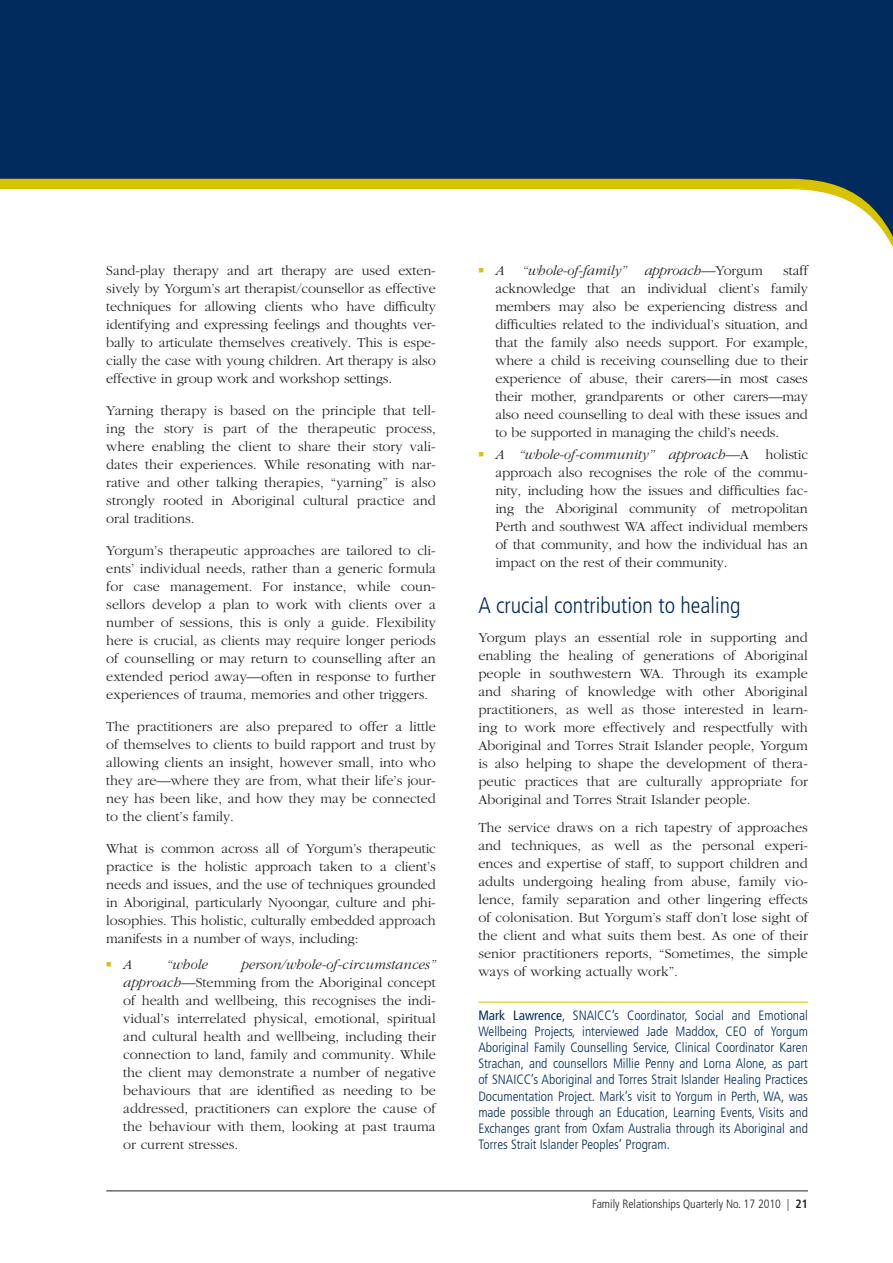
<style>
.page{position:relative;width:893px;height:1263px;background:#fff}
.page>*{position:absolute;margin:0;border:0;box-sizing:border-box;transform-origin:0 0}
.t1{font:300 condensed 22.5px "Frutiger";color:#002b5c}
.t2{font:300 14.25px/18px "Garamond";color:#231f20;text-align:justify}
.t3{font:italic 300 14.25px "Garamond";letter-spacing:-.01em;color:#231f20}
.t4{font:300 condensed 13.5px/16.2px "Frutiger";color:#002b5c;text-align:justify}
.t5{font:300 condensed 12px "Frutiger";color:#231f20}
.s1{font-style:italic}
.s2{font-weight:400}
.s3{font-style:normal}
.s4{font-weight:700}
</style>
<div class="page">
<hr style="left:106px;top:1190px;width:702px;height:1px;background:#231f20">
<svg style="left:0;top:0;width:893px;height:247px;fill:#002b5c"></svg>
<hr style="left:478px;top:1002px;width:330px;height:1px;background:#d7c300">
<p class="t2" style="left:106px;top:262px;width:331px">Sand-play therapy and art therapy are used exten&shy;sively by Yorgum’s art therapist/counsellor as effective techniques for allowing clients who have difficulty identifying and expressing feelings and thoughts ver&shy;bally to articulate themselves creatively. This is espe&shy;cially the case with young children. Art therapy is also effective in group work and workshop settings.</p>
<p class="t2" style="left:106px;top:402px;width:331px">Yarning therapy is based on the principle that tell&shy;ing the story is part of the therapeutic process, where enabling the client to share their story vali&shy;dates their experiences. While resonating with nar&shy;rative and other talking therapies, “yarning” is also strongly rooted in Aboriginal cultural practice and oral traditions.</p>
<p class="t2" style="left:106px;top:542px;width:331px">Yorgum’s therapeutic approaches are tailored to cli&shy;ents’ individual needs, rather than a generic formula for case management. For instance, while coun&shy;sellors develop a plan to work with clients over a number of sessions, this is only a guide. Flexibility here is crucial, as clients may require longer periods of counselling or may return to counselling after an extended period away—often in response to further experiences of trauma, memories and other triggers.</p>
<p class="t2" style="left:106px;top:718px;width:331px">The practitioners are also prepared to offer a little of themselves to clients to build rapport and trust by allowing clients an insight, however small, into who they are—where they are from, what their life’s jour&shy;ney has been like, and how they may be connected to the client’s family.</p>
<p class="t2" style="left:106px;top:840px;width:331px">What is common across all of Yorgum’s therapeutic practice is the holistic approach taken to a client’s needs and issues, and the use of techniques grounded in Aboriginal, particularly Nyoongar, culture and phi&shy;losophies. This holistic, culturally embedded approach manifests in a number of ways, including:</p>
<p class="t3" style="left:123px;top:957px;width:11px">A</p>
<p class="t3" style="left:166px;top:957px;width:43px">“whole</p>
<p class="t2" style="left:123px;top:956px;width:314px;text-indent:118px"><span class="s1">person/whole-of-circumstances” approach</span>—Stemming from the Aboriginal concept of health and wellbeing, this recognises the indi&shy;vidual’s interrelated physical, emotional, spiritual and cultural health and wellbeing, including their connection to land, family and community. While the client may demonstrate a number of negative behaviours that are identified as needing to be addressed, practitioners can explore the cause of the behaviour with them, looking at past trauma or current stresses.</p>
<p class="t2" style="left:495px;top:262px;width:314px;text-indent:288px">staff acknowledge that an individual client’s family members may also be experiencing distress and difficulties related to the individual’s situation, and that the family also needs support. For example, where a child is receiving counselling due to their experience of abuse, their carers—in most cases their mother, grandparents or other carers—may also need counselling to deal with these issues and to be supported in managing the child’s needs.</p>
<p class="t2" style="left:495px;top:446px;width:314px"><span class="s1">A “whole-of-community” approach</span>—A holistic approach also recognises the role of the commu&shy;nity, including how the issues and difficulties fac&shy;ing the Aboriginal community of metropolitan Perth and southwest WA affect individual members of that community, and how the individual has an impact on the rest of their community.</p>
<h1 class="t1" style="left:478px;top:593px;width:264px">A crucial contribution to healing</h1>
<p class="t2" style="left:478px;top:628px;width:331px">Yorgum plays an essential role in supporting and enabling the healing of generations of Aboriginal people in southwestern WA. Through its example and sharing of knowledge with other Aboriginal practitioners, as well as those interested in learn&shy;ing to work more effectively and respectfully with Aboriginal and Torres Strait Islander people, Yorgum is also helping to shape the development of thera&shy;peutic practices that are culturally appropriate for Aboriginal and Torres Strait Islander people.</p>
<p class="t2" style="left:478px;top:819px;width:331px">The service draws on a rich tapestry of approaches and techniques, as well as the personal experi&shy;ences and expertise of staff, to support children and adults undergoing healing from abuse, family vio&shy;lence, family separation and other lingering effects of colonisation. But Yorgum’s staff don’t lose sight of the client and what suits them best. As one of their senior practitioners reports, “Sometimes, the simple ways of working actually work”.</p>
<p class="t4" style="left:478px;top:1007px;width:331px"><span class="s2">Mark Lawrence</span>, SNAICC’s Coordinator, Social and Emotional Wellbeing Projects, interviewed Jade Maddox, CEO of Yorgum Aboriginal Family Counselling Service, Clinical Coordinator Karen Strachan, and counsellors M illie Penny and Lorna Alone, as part of SNAICC’s Aboriginal and Torres Strait Islander Healing Practices Documentation Project. M ark’s visit to Yorgum in Perth, WA, was made possible through an Education, Learning Events, Visits and Exchanges grant from Oxfam Australia through its Aboriginal and Torres Strait Islander Peoples’ Program.</p>
<p class="t3" style="left:495px;top:263px;width:269px">A “whole-of-family” approach<span class="s3">—Yorgum</span></p>
<p class="t5" style="left:592px;top:1197px;width:217px">Family Relationships Quarterly No. 17 2010 | <span class="s4">21</span></p>
</div>
